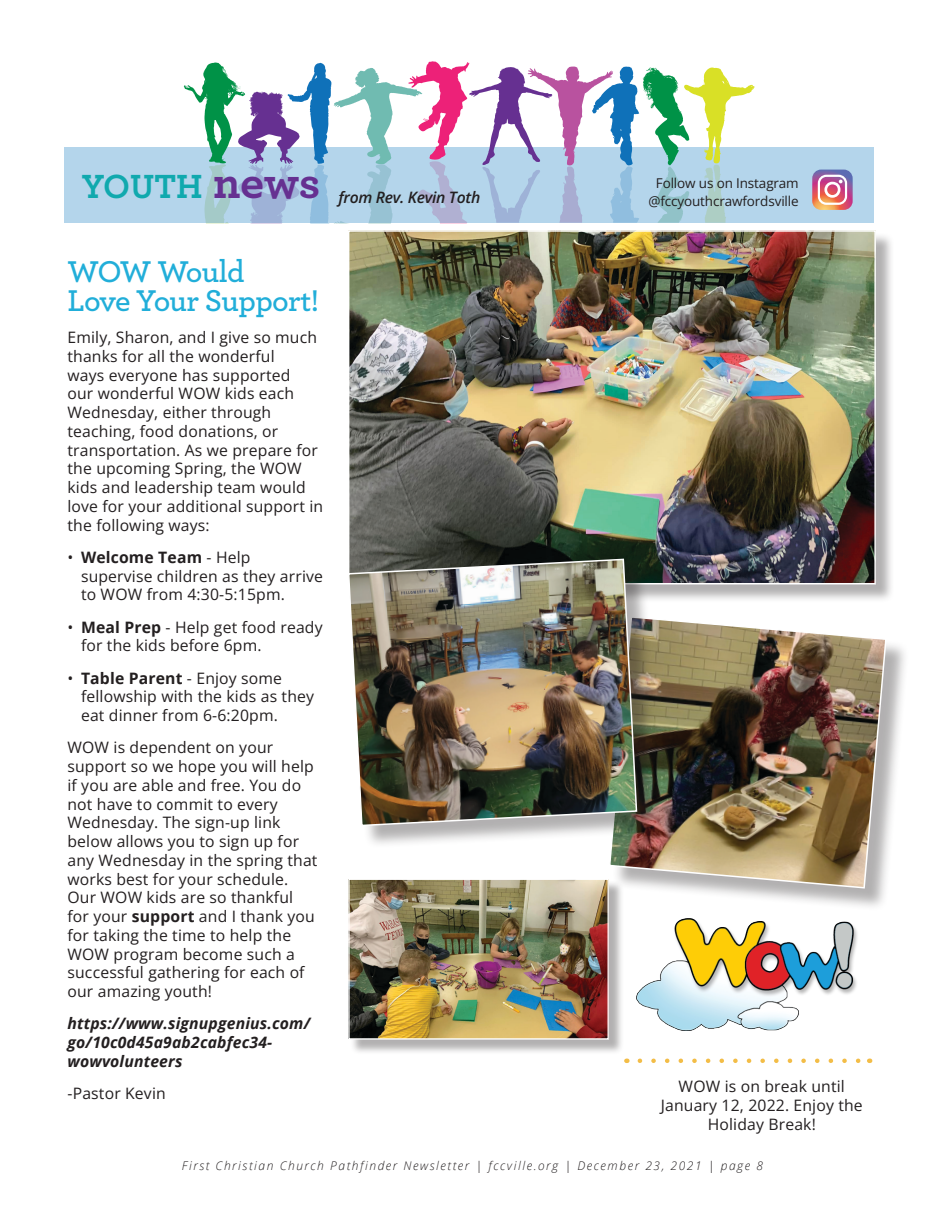
<style>
.page{position:relative;width:945px;height:1215px;background:#fff}
.page>*{position:absolute;margin:0;border:0;box-sizing:border-box;transform-origin:0 0}
.t1{font:700 35.1px "Archer";letter-spacing:-.005em;color:#10a9ae}
.Body_copy{font:600 31.5px/28.5px "Archer";letter-spacing:-.03em;color:#21aed9}
.Body_copy-2{font:15.75px/18.8px "Open Sans";letter-spacing:.01em;color:#231f20}
.Body_copy-3{font:italic 700 15.75px/18.8px "Open Sans";letter-spacing:.01em;color:#231f20}
.Body_copy-4{font:italic 600 15.75px "Open Sans";letter-spacing:-.02em;color:#231f20}
.Body_copy-5{font:13.5px "Open Sans";letter-spacing:-.01em;color:#231f20}
.t2{font:italic 300 12px "Open Sans";letter-spacing:.13em;color:#231f20}
.s1{font-size:48px;color:#663091}
.s2{font-weight:700}
</style>
<div class="page">
<div style="left:350px;top:232px;width:544px;height:371px;background:#231f20;opacity:.35"></div>
<img style="left:351px;top:233px;width:522px;height:348px">
<div style="left:348px;top:230px;width:528px;height:354px;border:2px solid #fff"></div>
<div style="left:65px;top:148px;width:809px;height:75px;background:#b4d5eb"></div>
<svg style="left:184px;top:61px;width:571px;height:162px"></svg>
<svg style="left:640px;top:1059px;width:221px;height:4px"></svg>
<img style="left:637px;top:918px;width:220px;height:113px">
<svg style="left:812px;top:170px;width:41px;height:40px;background:#cb879b"></svg>
<div style="left:612px;top:620px;width:297px;height:291px;background:#231f20;opacity:.35"></div>
<img style="left:610px;top:620px;width:278px;height:269px">
<div style="left:350px;top:881px;width:274px;height:174px;background:#231f20;opacity:.35"></div>
<img style="left:350px;top:881px;width:257px;height:157px">
<div style="left:348px;top:879px;width:261px;height:161px;border:1px solid #fff"></div>
<div style="left:351px;top:562px;width:309px;height:287px;background:#231f20;opacity:.35"></div>
<img style="left:348px;top:558px;width:290px;height:269px">
<h1 class="t1" style="left:82px;top:159px;width:240px">YOUTH <span class="s1">news</span></h1>
<p class="Body_copy-5" style="left:656px;top:174px;width:144px">Follow us on Instagram</p>
<p class="Body_copy-4" style="left:339px;top:187px;width:143px">from Rev. Kevin Toth</p>
<p class="Body_copy-5" style="left:649px;top:192px;width:152px">@fccyouthcrawfordsville</p>
<p class="Body_copy" style="left:68px;top:256px;width:253px">WOW Would<br>Love Your Support!</p>
<p class="Body_copy-2" style="left:68px;top:328px;width:257px">Emily, Sharon, and I give so much thanks for all the wonderful<br>ways everyone has supported<br>our wonderful WOW kids each<br>Wednesday, either through teaching, food donations, or transportation. As we prepare for the upcoming Spring, the WOW kids and leadership team would love for your additional support in the following ways:</p>
<p class="Body_copy-2" style="left:81px;top:547px;width:244px;text-indent:-14px">• <span class="s2">Welcome Team</span> - Help supervise children as they arrive to WOW from 4:30-5:15pm.</p>
<p class="Body_copy-2" style="left:81px;top:617px;width:243px;text-indent:-14px">• <span class="s2">Meal Prep</span> - Help get food ready for the kids before 6pm.</p>
<p class="Body_copy-2" style="left:81px;top:668px;width:235px;text-indent:-14px">• <span class="s2">Table Parent</span> - Enjoy some fellowship with the kids as they eat dinner from 6-6:20pm.</p>
<p class="Body_copy-2" style="left:68px;top:738px;width:252px">WOW is dependent on your support so we hope you will help if you are able and free. You do not have to commit to every<br>Wednesday. The sign-up link below allows you to sign up for any Wednesday in the spring that works best for your schedule.<br>Our WOW kids are so thankful for your <span class="s2">support</span> and I thank you for taking the time to help the<br>WOW program become such a successful gathering for each of our amazing youth!</p>
<p class="Body_copy-3" style="left:68px;top:1014px;width:244px">https://www.signupgenius.com/ go/10c0d45a9ab2cabfec34- wowvolunteers</p>
<p class="Body_copy-2" style="left:68px;top:1084px;width:100px">-Pastor Kevin</p>
<p class="Body_copy-2" style="left:661px;top:1077px;width:204px;text-align:center">WOW is on break until<br>January 12, 2022. Enjoy the<br>Holiday Break!</p>
<p class="t2" style="left:182px;top:1158px;width:583px">First Christian Church Pathfinder Newsletter | fccville.org | December 23, 2021 | page 8</p>
</div>
